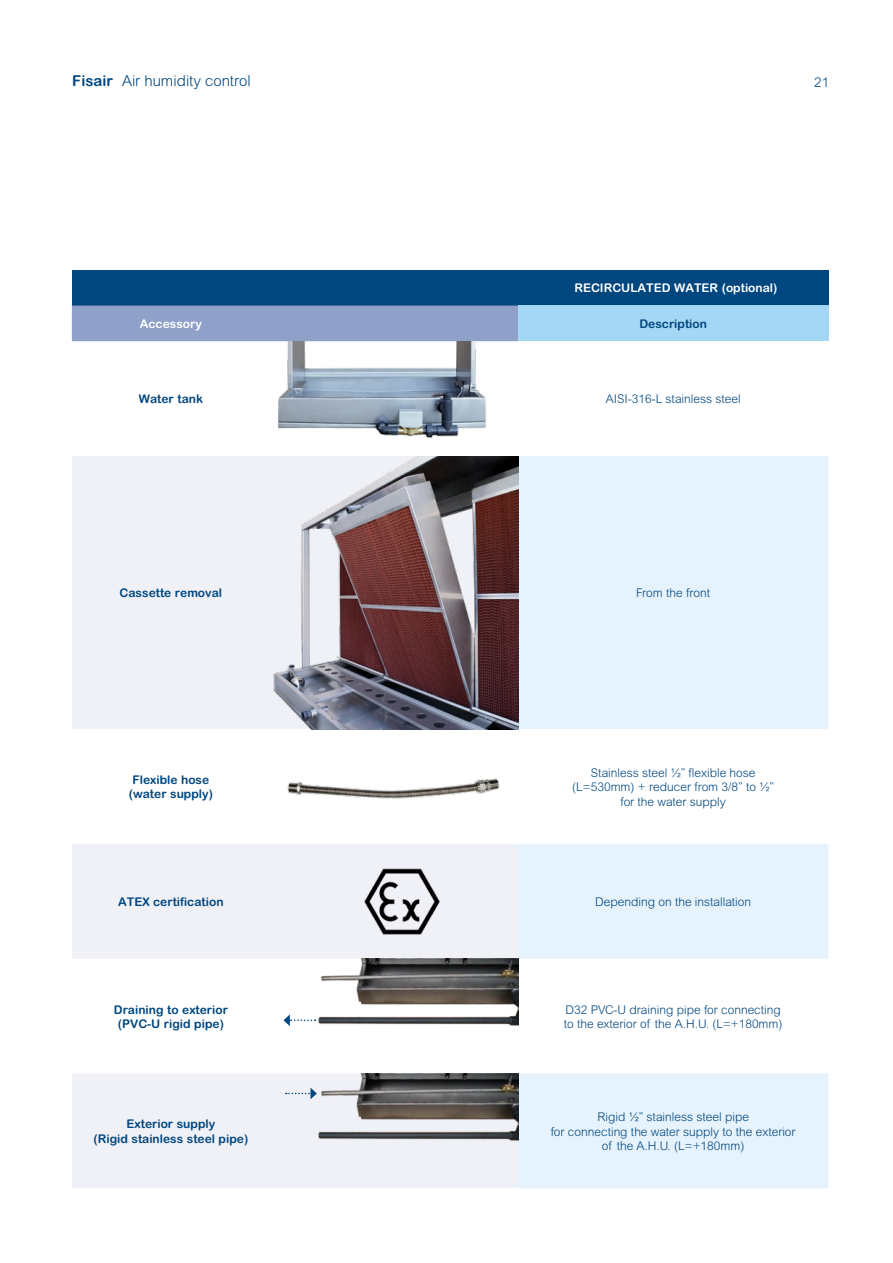
<style>
.page{position:relative;width:893px;height:1263px;background:#fff}
.page>*{position:absolute;margin:0;border:0;box-sizing:border-box;transform-origin:0 0}
.t1{font:300 15px "Arial Rounded MT";color:#00467f}
.t2{font:300 13.5px "Arial Rounded MT";color:#00467f}
.t3{font:300 12px/14.4px "Arial Rounded MT";color:#00467f;text-align:center}
.t4{font:700 12px/14.4px "Arial Rounded MT";color:#00467f;text-align:center}
.t5{font:700 12px "Arial Rounded MT";color:#fff}
.s1{font-weight:700}
</style>
<div class="page">
<div style="left:72px;top:270px;width:756px;height:36px;background:#00467f"></div>
<div style="left:72px;top:306px;width:446px;height:35px;background:#8fa1c9"></div>
<div style="left:518px;top:306px;width:310px;height:35px;background:#a3d7f4"></div>
<svg style="left:72px;top:456px;width:446px;height:732px;fill:#f0f1f7"></svg>
<svg style="left:518px;top:456px;width:310px;height:732px;fill:#e6f3fc"></svg>
<img style="left:284px;top:774px;width:218px;height:28px">
<img style="left:274px;top:341px;width:215px;height:97px">
<img style="left:260px;top:456px;width:258px;height:273px">
<img style="left:315px;top:1073px;width:203px;height:77px">
<img style="left:315px;top:958px;width:203px;height:77px">
<svg style="left:284px;top:1014px;width:32px;height:12px"></svg>
<svg style="left:286px;top:1087px;width:31px;height:12px"></svg>
<img style="left:364px;top:866px;width:76px;height:70px">
<p class="t1" style="left:72px;top:73px;width:180px"><span class="s1">Fisair</span> Air humidity control</p>
<p class="t2" style="left:814px;top:74px;width:16px">21</p>
<p class="t5" style="left:574px;top:281px;width:204px">RECIRCULATED WATER (optional)</p>
<p class="t5" style="left:140px;top:317px;width:64px">Accessory</p>
<p class="t4" style="left:639px;top:316px;width:69px">Description</p>
<p class="t4" style="left:139px;top:392px;width:66px">Water tank</p>
<p class="t3" style="left:606px;top:392px;width:136px">AISI-316-L stainless steel</p>
<p class="t4" style="left:120px;top:586px;width:104px">Cassette removal</p>
<p class="t3" style="left:636px;top:586px;width:75px">From the front</p>
<p class="t4" style="left:129px;top:772px;width:86px">Flexible hose (water supply)</p>
<p class="t3" style="left:572px;top:765px;width:203px">Stainless steel ½” flexible hose (L=530mm) + reducer from 3/8” to ½” for the water supply</p>
<p class="t4" style="left:118px;top:894px;width:107px">ATEX certification</p>
<p class="t3" style="left:595px;top:894px;width:157px">Depending on the installation</p>
<p class="t4" style="left:114px;top:1002px;width:116px">Draining to exterior (PVC-U rigid pipe)</p>
<p class="t3" style="left:564px;top:1002px;width:220px;text-align:left">D32 PVC-U draining pipe for connecting to the exterior of the A.H.U. (L=+180mm)</p>
<p class="t4" style="left:94px;top:1117px;width:156px">Exterior supply<br>(Rigid stainless steel pipe)</p>
<p class="t3" style="left:551px;top:1110px;width:246px">Rigid ½” stainless steel pipe<br>for connecting the water supply to the exterior of the A.H.U. (L=+180mm)</p>
</div>
